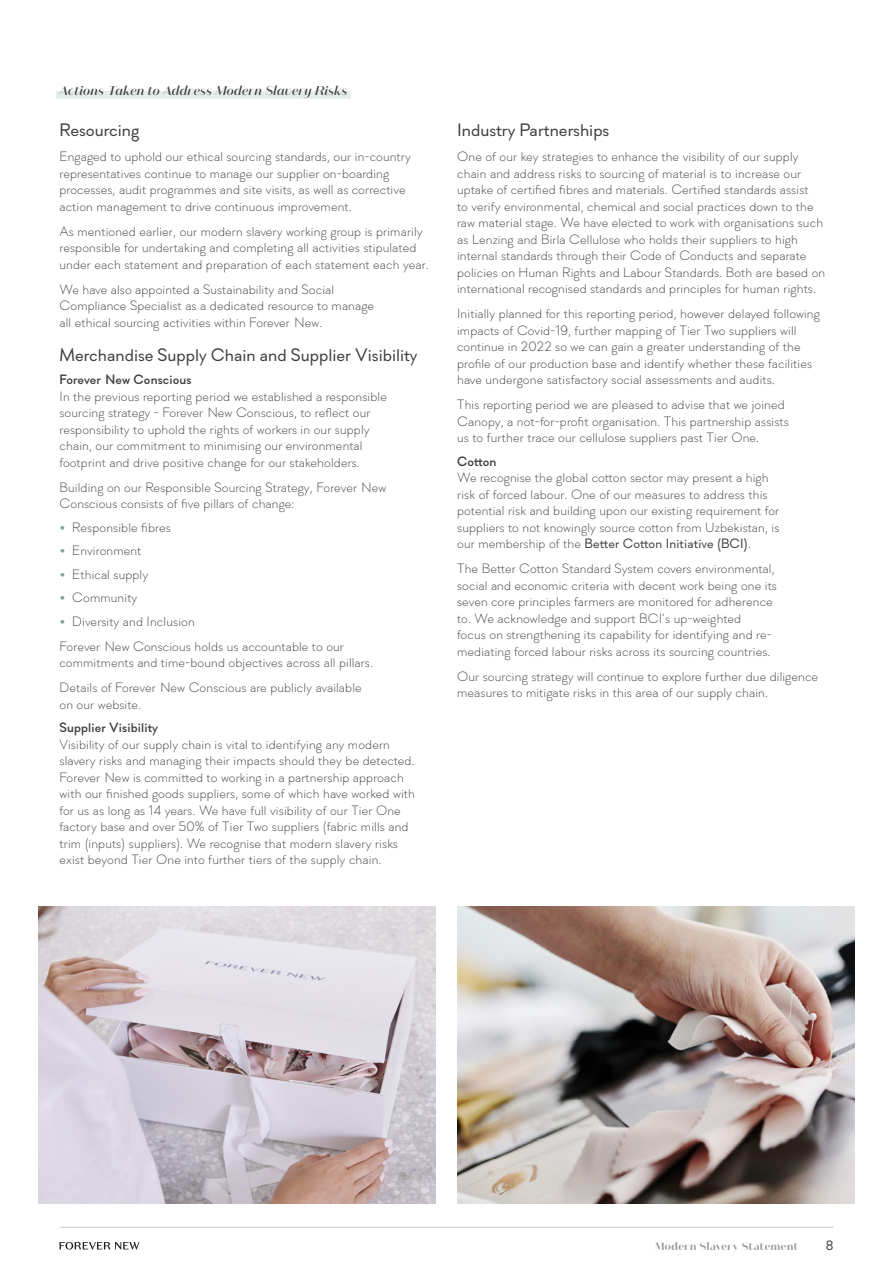
<style>
.page{position:relative;width:893px;height:1263px;background:#fff}
.page>*{position:absolute;margin:0;border:0;box-sizing:border-box;transform-origin:0 0}
.Body_Text{font:18px "Soin Sans Pro";color:#3e3e3f}
.Body_Text-2{font:300 13.5px/16.5px "Soin Sans Pro";letter-spacing:.01em;color:#3e3e3f}
.Subheading{font:500 13.5px "Soin Sans Pro";letter-spacing:.01em;color:#3e3e3f}
.t1{font:13.5px "Soin Sans Pro";color:#3e3e3f}
.H1_-_Continued_Page{font:italic 500 12.6px "Domaine Sans Display";letter-spacing:.02em;color:#3e3e3f}
.t2{font:600 10.5px "Domaine Sans Display";letter-spacing:.05em;color:#939598}
.s1{color:#80a097}
.s2{font-weight:400}
</style>
<div class="page">
<div style="left:56px;top:91px;width:294px;height:8px;background:#e6ecea"></div>
<img style="left:38px;top:907px;width:398px;height:296px">
<img style="left:457px;top:907px;width:398px;height:296px">
<hr style="left:60px;top:1227px;width:773px;height:1px;background:#c0d0cb">
<svg style="left:60px;top:1242px;width:79px;height:7px"></svg>
<p class="H1_-_Continued_Page" style="left:60px;top:83px;width:289px">Actions Taken to Address Modern Slavery Risks</p>
<p class="Body_Text" style="left:60px;top:119px;width:81px">Resourcing</p>
<p class="Body_Text-2" style="left:60px;top:149px;width:353px">Engaged to uphold our ethical sourcing standards, our in-country representatives continue to manage our supplier on-boarding processes, audit programmes and site visits, as well as corrective action management to drive continuous improvement.</p>
<p class="Body_Text-2" style="left:60px;top:223px;width:371px">As mentioned earlier, our modern slavery working group is primarily responsible for undertaking and completing all activities stipulated under each statement and preparation of each statement each year.</p>
<p class="Body_Text-2" style="left:60px;top:281px;width:316px">We have also appointed a Sustainability and Social<br>Compliance Specialist as a dedicated resource to manage all ethical sourcing activities within Forever New.</p>
<h2 class="Body_Text" style="left:60px;top:344px;width:359px">Merchandise Supply Chain and Supplier Visibility</h2>
<p class="Subheading" style="left:60px;top:371px;width:133px">Forever New Conscious</p>
<p class="Body_Text-2" style="left:60px;top:388px;width:329px">In the previous reporting period we established a responsible sourcing strategy - Forever New Conscious, to reflect our responsibility to uphold the rights of workers in our supply chain, our commitment to minimising our environmental footprint and drive positive change for our stakeholders.</p>
<p class="Body_Text-2" style="left:60px;top:479px;width:328px">Building on our Responsible Sourcing Strategy, Forever New<br>Conscious consists of five pillars of change:</p>
<p class="Body_Text-2" style="left:60px;top:519px;width:113px"><span class="s1">•</span> Responsible fibres</p>
<p class="Body_Text-2" style="left:60px;top:543px;width:83px"><span class="s1">•</span> Environment</p>
<p class="Body_Text-2" style="left:60px;top:566px;width:90px"><span class="s1">•</span> Ethical supply</p>
<p class="Body_Text-2" style="left:60px;top:590px;width:79px"><span class="s1">•</span> Community</p>
<p class="Body_Text-2" style="left:60px;top:613px;width:137px"><span class="s1">•</span> Diversity and Inclusion</p>
<p class="Body_Text-2" style="left:60px;top:638px;width:315px">Forever New Conscious holds us accountable to our commitments and time-bound objectives across all pillars.</p>
<p class="Body_Text-2" style="left:60px;top:680px;width:304px">Details of Forever New Conscious are publicly available on our website.</p>
<p class="Subheading" style="left:60px;top:719px;width:100px">Supplier Visibility</p>
<p class="Body_Text-2" style="left:60px;top:736px;width:357px">Visibility of our supply chain is vital to identifying any modern slavery risks and managing their impacts should they be detected.<br>Forever New is committed to working in a partnership approach with our finished goods suppliers, some of which have worked with for us as long as 14 years. We have full visibility of our Tier One factory base and over 50% of Tier Two suppliers (fabric mills and trim (inputs) suppliers). We recognise that modern slavery risks exist beyond Tier One into further tiers of the supply chain.</p>
<h2 class="Body_Text" style="left:457px;top:119px;width:154px">Industry Partnerships</h2>
<p class="Body_Text-2" style="left:457px;top:149px;width:370px">One of our key strategies to enhance the visibility of our supply chain and address risks to sourcing of material is to increase our uptake of certified fibres and materials. Certified standards assist<br>to verify environmental, chemical and social practices down to the raw material stage. We have elected to work with organisations such as Lenzing and Birla Cellulose who holds their suppliers to high internal standards through their Code of Conducts and separate policies on Human Rights and Labour Standards. Both are based on international recognised standards and principles for human rights.</p>
<p class="Body_Text-2" style="left:457px;top:306px;width:364px">Initially planned for this reporting period, however delayed following impacts of Covid-19, further mapping of Tier Two suppliers will continue in 2022 so we can gain a greater understanding of the profile of our production base and identify whether these facilities have undergone satisfactory social assessments and audits.</p>
<p class="Body_Text-2" style="left:457px;top:397px;width:333px">This reporting period we are pleased to advise that we joined<br>Canopy, a not-for-profit organisation. This partnership assists us to further trace our cellulose suppliers past Tier One.</p>
<p class="Subheading" style="left:457px;top:453px;width:41px">Cotton</p>
<p class="Body_Text-2" style="left:457px;top:470px;width:324px">We recognise the global cotton sector may present a high risk of forced labour. One of our measures to address this potential risk and building upon our existing requirement for suppliers to not knowingly source cotton from Uzbekistan, is our membership of the <span class="s2">Better Cotton Initiative (BCI)</span>.</p>
<p class="Body_Text-2" style="left:457px;top:561px;width:321px">The Better Cotton Standard System covers environmental, social and economic criteria with decent work being one its seven core principles farmers are monitored for adherence to. We acknowledge and support BCI’s up-weighted<br>focus on strengthening its capability for identifying and re&shy;mediating forced labour risks across its sourcing countries.</p>
<p class="Body_Text-2" style="left:457px;top:668px;width:362px">Our sourcing strategy will continue to explore further due diligence measures to mitigate risks in this area of our supply chain.</p>
<p class="t2" style="left:655px;top:1239px;width:145px">Modern Slavery Statement</p>
<p class="t1" style="left:826px;top:1237px;width:9px">8</p>
</div>
